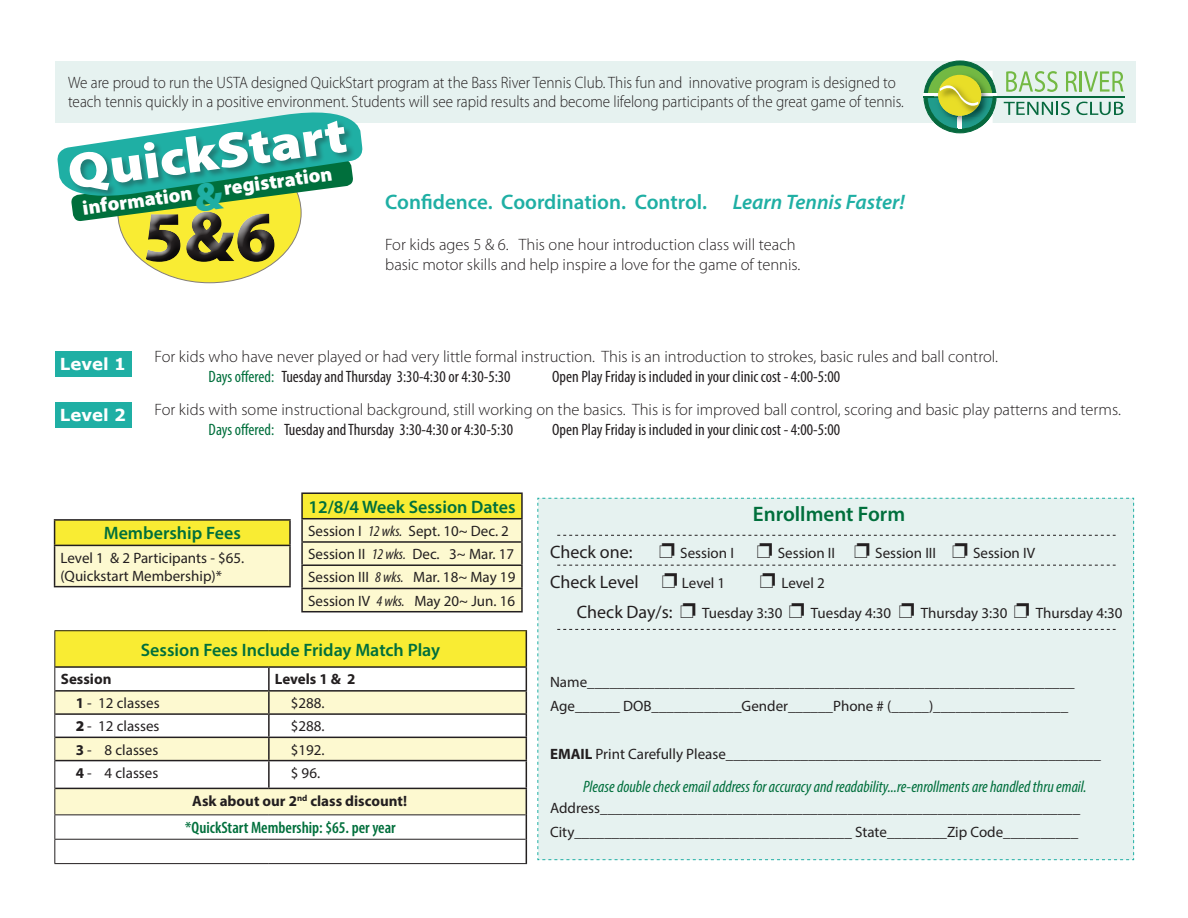
<style>
.page{position:relative;width:1188px;height:918px;background:#fff}
.page>*{position:absolute;margin:0;border:0;box-sizing:border-box;transform-origin:0 0}
.t1{font:600 21px "Myriad Pro";color:#1fafa4}
.t2{font:600 21px "Myriad Pro";color:#006f3c}
.t3{font:900 20.1px "Myriad Pro";color:#fff}
.t4{font:600 18px "Myriad Pro";color:#006f3c}
.t5{font:18px "Myriad Pro";color:#231f20}
.t6{font:300 16.5px "Myriad Pro";color:#231f20}
.t7{font:300 16.5px/19.5px "Myriad Pro";color:#231f20;scale:.92 1}
.t8{font:condensed 16.5px "Myriad Pro";color:#231f20}
.t9{font:italic condensed 16.5px "Myriad Pro";color:#006f3c}
.t10{font:600 condensed 16.5px "Myriad Pro";color:#006f3c}
.t11{font:700 16.5px "Verdana";color:#fff}
.t12{font:15px/24px "Myriad Pro";color:#231f20}
.t13{font:700 15px "Myriad Pro";color:#231f20}
.s1{font-style:italic}
.s2{color:#006f3c}
.s3{font-style:italic;font-stretch:condensed}
.s4{font-weight:700}
.s5{font-weight:900}
</style>
<div class="page">
<div style="left:55px;top:62px;width:1080px;height:61px;background:#e6f2f0"></div>
<hr style="left:924px;top:97px;width:201px;height:1px;background:#06693e">
<svg style="left:924px;top:60px;width:73px;height:73px"></svg>
<svg style="left:1006px;top:71px;width:52px;height:21px"></svg>
<svg style="left:1066px;top:71px;width:11px;height:21px"></svg>
<hr style="left:1080px;top:71px;width:2px;height:21px;background:#73b943">
<svg style="left:1084px;top:71px;width:40px;height:21px"></svg>
<svg style="left:1004px;top:102px;width:66px;height:13px"></svg>
<svg style="left:1076px;top:102px;width:47px;height:13px"></svg>
<div style="left:55px;top:631px;width:471px;height:36px;background:#f9ec33"></div>
<hr style="left:526px;top:631px;width:1px;height:35px;background:#231f20">
<hr style="left:55px;top:666px;width:214px;height:2px;background:#231f20">
<hr style="left:269px;top:666px;width:258px;height:2px;background:#231f20">
<hr style="left:54px;top:630px;width:215px;height:1px;background:#231f20">
<hr style="left:54px;top:631px;width:1px;height:36px;background:#231f20">
<hr style="left:269px;top:630px;width:258px;height:1px;background:#231f20">
<svg style="left:54px;top:667px;width:473px;height:196px"></svg>
<hr style="left:269px;top:839px;width:257px;height:1px;background:#231f20">
<hr style="left:54px;top:863px;width:215px;height:1px;background:#231f20">
<hr style="left:269px;top:863px;width:258px;height:1px;background:#231f20">
<div style="left:55px;top:351px;width:77px;height:26px;background:#1fafa4"></div>
<div style="left:55px;top:402px;width:77px;height:26px;background:#1fafa4"></div>
<div style="left:118px;top:143px;width:183px;height:140px;background:#f9ec33;border-radius:50%"></div>
<div style="left:137px;top:207px;width:148px;height:65px;background:#231f20;opacity:.75"></div>
<div style="left:55px;top:520px;width:235px;height:25px;background:#f9ec33"></div>
<div style="left:55px;top:545px;width:235px;height:42px;background:#fdf9d0"></div>
<hr style="left:54px;top:519px;width:237px;height:2px;background:#231f20">
<svg style="left:54px;top:521px;width:1px;height:24px"></svg>
<hr style="left:289px;top:521px;width:2px;height:24px;background:#231f20">
<hr style="left:54px;top:545px;width:237px;height:1px;background:#231f20">
<hr style="left:54px;top:546px;width:1px;height:40px;background:#231f20">
<hr style="left:289px;top:546px;width:2px;height:40px;background:#231f20">
<hr style="left:54px;top:586px;width:237px;height:1px;background:#231f20">
<div style="left:302px;top:493px;width:220px;height:26px;background:#f9ec33"></div>
<div style="left:303px;top:519px;width:218px;height:92px;background:#fdf9d0"></div>
<hr style="left:301px;top:492px;width:222px;height:2px;background:#231f20">
<hr style="left:301px;top:494px;width:2px;height:24px;background:#231f20">
<hr style="left:521px;top:494px;width:2px;height:24px;background:#231f20">
<hr style="left:301px;top:518px;width:222px;height:1px;background:#231f20">
<hr style="left:301px;top:519px;width:2px;height:22px;background:#231f20">
<hr style="left:521px;top:519px;width:2px;height:22px;background:#231f20">
<hr style="left:301px;top:541px;width:222px;height:2px;background:#231f20">
<hr style="left:301px;top:543px;width:2px;height:21px;background:#231f20">
<hr style="left:521px;top:543px;width:2px;height:21px;background:#231f20">
<hr style="left:301px;top:564px;width:222px;height:2px;background:#231f20">
<hr style="left:301px;top:566px;width:2px;height:22px;background:#231f20">
<hr style="left:521px;top:566px;width:2px;height:22px;background:#231f20">
<hr style="left:301px;top:588px;width:222px;height:1px;background:#231f20">
<hr style="left:301px;top:589px;width:2px;height:22px;background:#231f20">
<hr style="left:521px;top:589px;width:2px;height:22px;background:#231f20">
<hr style="left:301px;top:611px;width:222px;height:1px;background:#231f20">
<div style="left:537px;top:498px;width:597px;height:362px;background:#e6f2f0"></div>
<svg style="left:57px;top:112px;width:306px;height:150px"></svg>
<p class="t7" style="left:68px;top:73px;width:910px">We are proud to run the USTA designed QuickStart program at the Bass River Tennis Club. This fun and innovative program is designed to teach tennis quickly in a positive environment. Students will see rapid results and become lifelong participants of the great game of tennis.</p>
<p class="t3" style="left:81px;top:197px;width:112px;rotate:-8deg">information</p>
<p class="t3" style="left:222px;top:177px;width:111px;rotate:-8deg">registration</p>
<p class="t1" style="left:385px;top:189px;width:521px">Confidence. Coordination. Control. <span class="s1">Learn Tennis Faster!</span></p>
<p class="t6" style="left:385px;top:236px;width:412px">For kids ages 5 &amp; 6. This one hour introduction class will teach</p>
<p class="t6" style="left:385px;top:255px;width:417px">basic motor skills and help inspire a love for the game of tennis.</p>
<p class="t11" style="left:60px;top:353px;width:68px">Level 1</p>
<p class="t11" style="left:60px;top:404px;width:68px">Level 2</p>
<p class="t6" style="left:155px;top:348px;width:845px">For kids who have never played or had very little formal instruction. This is an introduction to strokes, basic rules and ball control.</p>
<p class="t8" style="left:209px;top:367px;width:303px"><span class="s2">Days offered:</span> Tuesday and Thursday 3:30-4:30 or 4:30-5:30</p>
<p class="t8" style="left:552px;top:367px;width:290px">Open Play Friday is included in your clinic cost - 4:00-5:00</p>
<p class="t6" style="left:155px;top:401px;width:968px">For kids with some instructional background, still working on the basics. This is for improved ball control, scoring and basic play patterns and terms.</p>
<p class="t8" style="left:209px;top:420px;width:306px"><span class="s2">Days offered:</span> Tuesday and Thursday 3:30-4:30 or 4:30-5:30</p>
<p class="t8" style="left:552px;top:420px;width:290px">Open Play Friday is included in your clinic cost - 4:00-5:00</p>
<p class="t4" style="left:104px;top:522px;width:139px">Membership Fees</p>
<p class="t12" style="left:61px;top:545px;width:185px">Level 1 &amp; 2 Participants - $65.</p>
<p class="t12" style="left:61px;top:563px;width:163px">(Quickstart Membership)*</p>
<p class="t4" style="left:308px;top:495px;width:209px">12/8/4 Week Session Dates</p>
<p class="t12" style="left:308px;top:519px;width:202px">Session I <span class="s3">12 wks.</span> Sept. 10~ Dec. 2</p>
<p class="t12" style="left:308px;top:542px;width:208px">Session II <span class="s3">12 wks.</span> Dec. 3~ Mar. 17</p>
<p class="t12" style="left:308px;top:565px;width:209px">Session III <span class="s3">8 wks.</span> Mar. 18~ May 19</p>
<p class="t12" style="left:308px;top:588px;width:209px">Session IV <span class="s3">4 wks.</span> May 20~ Jun. 16</p>
<p class="t4" style="left:141px;top:639px;width:301px">Session Fees Include Friday Match Play</p>
<p class="t13" style="left:61px;top:669px;width:52px">Session</p>
<p class="t13" style="left:275px;top:669px;width:82px">Levels 1 &amp; 2</p>
<p class="t12" style="left:76px;top:691px;width:85px"><span class="s4">1</span> - 12 classes</p>
<p class="t12" style="left:291px;top:691px;width:35px">$288.</p>
<p class="t12" style="left:76px;top:714px;width:85px"><span class="s5">2</span> - 12 classes</p>
<p class="t12" style="left:291px;top:714px;width:35px">$288.</p>
<p class="t12" style="left:76px;top:737px;width:84px"><span class="s4">3</span> - 8 classes</p>
<p class="t12" style="left:291px;top:737px;width:35px">$192.</p>
<p class="t12" style="left:76px;top:761px;width:84px"><span class="s4">4</span> - 4 classes</p>
<p class="t12" style="left:291px;top:761px;width:31px">$ 96.</p>
<p class="t13" style="left:192px;top:791px;width:216px">Ask about our 2<sup>nd</sup> class discount!</p>
<p class="t10" style="left:185px;top:819px;width:212px">*QuickStart Membership: $65. per year</p>
<p class="t2" style="left:753px;top:501px;width:154px">Enrollment Form</p>
<p class="t5" style="left:550px;top:541px;width:84px">Check one:</p>
<p class="t12" style="left:680px;top:541px;width:55px">Session I</p>
<p class="t12" style="left:778px;top:541px;width:59px">Session II</p>
<p class="t12" style="left:875px;top:541px;width:62px">Session III</p>
<p class="t12" style="left:973px;top:541px;width:64px">Session IV</p>
<p class="t5" style="left:550px;top:571px;width:90px">Check Level</p>
<p class="t12" style="left:682px;top:571px;width:45px">Level 1</p>
<p class="t12" style="left:782px;top:571px;width:45px">Level 2</p>
<p class="t5" style="left:577px;top:601px;width:97px">Check Day/s:</p>
<p class="t12" style="left:702px;top:601px;width:82px">Tuesday 3:30</p>
<p class="t12" style="left:811px;top:601px;width:82px">Tuesday 4:30</p>
<p class="t12" style="left:921px;top:601px;width:88px">Thursday 3:30</p>
<p class="t12" style="left:1036px;top:601px;width:88px">Thursday 4:30</p>
<p class="t12" style="left:550px;top:670px;width:526px">Name_________________________________________________________________<br>Age______ DOB____________Gender______Phone # (_____)__________________</p>
<p class="t12" style="left:550px;top:742px;width:552px"><span class="s4">EMAIL</span> Print Carefully Please__________________________________________________</p>
<p class="t9" style="left:583px;top:776px;width:505px">Please double check email address for accuracy and readability...re-enrollments are handled thru email.</p>
<p class="t12" style="left:550px;top:796px;width:532px">Address________________________________________________________________</p>
<p class="t12" style="left:550px;top:820px;width:530px">City_____________________________________ State________Zip Code__________</p>
</div>
